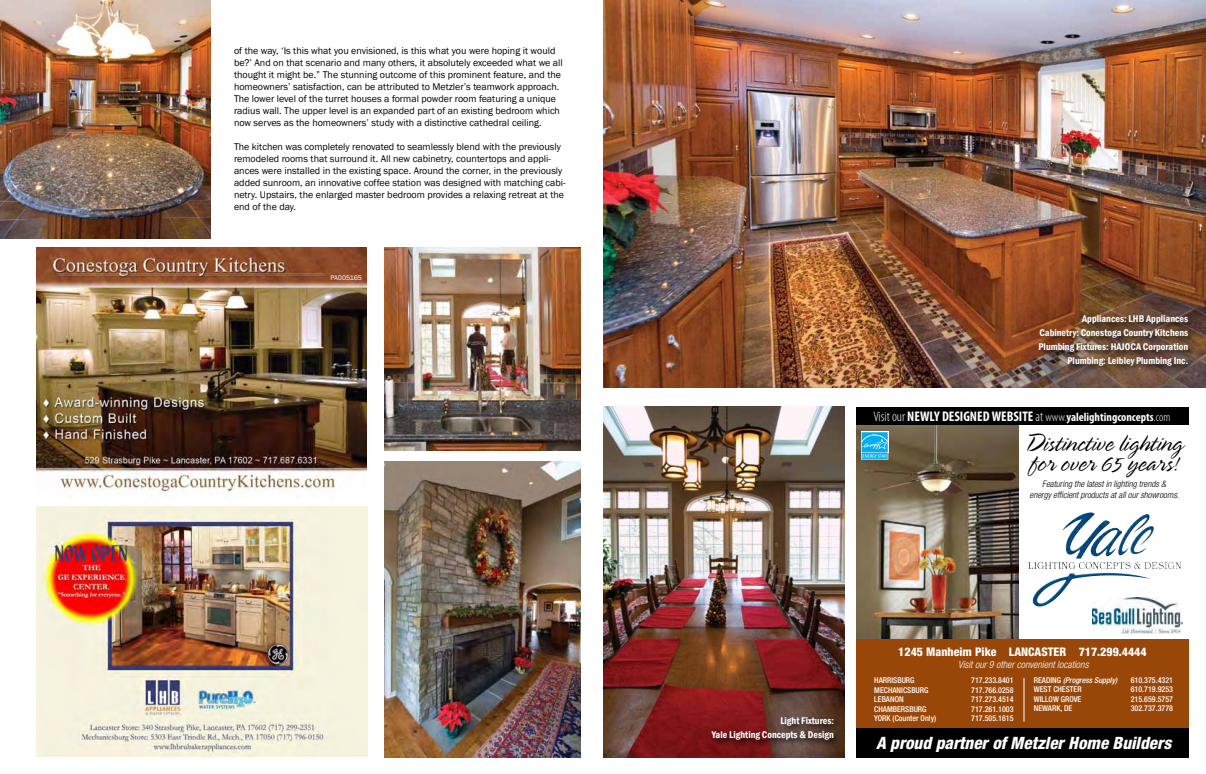
<style>
.page{position:relative;width:1206px;height:774px;background:#fff}
.page>*{position:absolute;margin:0;border:0;box-sizing:border-box;transform-origin:0 0}
.t1{font:300 27px/20.4px "Spring";color:#000}
.t2{font:italic 800 condensed 17px "Helvetica Neue";color:#fff}
.t3{font:700 condensed 14px "Myriad Pro";color:#fff}
.t4{font:800 condensed 11.9px "Helvetica Neue";color:#fff}
.t5{font:10px/12px "Franklin Gothic";color:#000}
.t6{font:600 condensed 10px/14px "Franklin Gothic";color:#fff;text-align:right}
.t7{font:italic 300 condensed 10px "Helvetica Neue";color:#fff}
.t8{font:italic 300 condensed 9px/10.8px "Helvetica Neue";color:#000;text-align:center}
.t9{font:500 condensed 8px "Helvetica Neue";color:#fff}
.t10{font:italic 500 condensed 8px "Helvetica Neue";color:#fff}
.t11{font:7px "Franklin Gothic";color:#fff}
.s1{font-weight:300}
.s2{font-weight:300;font-size:12px}
.s3{font-size:12px}
.s4{font-style:normal}
</style>
<div class="page">
<img style="left:36px;top:506px;width:332px;height:251px">
<img style="left:856px;top:425px;width:163px;height:214px">
<div style="left:856px;top:639px;width:333px;height:90px;background:#994708"></div>
<div style="left:856px;top:728px;width:333px;height:30px;background:#000"></div>
<div style="left:856px;top:407px;width:333px;height:18px;background:#000"></div>
<img style="left:1108px;top:536px;width:17px;height:14px">
<hr style="left:1024px;top:678px;width:1px;height:44px;background:#fff">
<img style="left:1067px;top:512px;width:23px;height:13px">
<svg style="left:861px;top:432px;width:27px;height:28px"></svg>
<img style="left:1092px;top:597px;width:91px;height:36px">
<img style="left:603px;top:407px;width:242px;height:351px">
<img style="left:603px;top:0;width:603px;height:388px">
<img style="left:384px;top:247px;width:197px;height:203px">
<img style="left:0;top:0;width:211px;height:239px">
<img style="left:384px;top:462px;width:197px;height:295px">
<div style="left:709px;top:715px;width:132px;height:33px;background:#000;opacity:.75"></div>
<div style="left:1037px;top:313px;width:159px;height:61px;background:#000;opacity:.75"></div>
<img style="left:36px;top:247px;width:331px;height:250px">
<p class="t5" style="left:234px;top:45px;width:330px">of the way, ‘Is this what you envisioned, is this what you were hoping it would be?’ And on that scenario and many others, it absolutely exceeded what we all thought it might be.” The stunning outcome of this prominent feature, and the homeowners’ satisfaction, can be attributed to Metzler’s teamwork approach.<br>The lower level of the turret houses a formal powder room featuring a unique radius wall. The upper level is an expanded part of an existing bedroom which now serves as the homeowners’ study with a distinctive cathedral ceiling.</p>
<p class="t5" style="left:234px;top:141px;width:333px">The kitchen was completely renovated to seamlessly blend with the previously remodeled rooms that surround it. All new cabinetry, countertops and appli&shy;ances were installed in the existing space. Around the corner, in the previously added sunroom, an innovative coffee station was designed with matching cabi&shy;netry. Upstairs, the enlarged master bedroom provides a relaxing retreat at the end of the day.</p>
<p class="t11" style="left:331px;top:274px;width:33px">PA005165</p>
<p class="t6" style="left:1039px;top:312px;width:151px">Appliances: LHB Appliances<br>Cabinetry: Conestoga Country Kitchens Plumbing Fixtures: HAJOCA Corporation Plumbing: Leibley Plumbing Inc.</p>
<h3 class="t3" style="left:873px;top:408px;width:299px"><span class="s1">Visit our</span> NEWLY DESIGNED WEBSITE <span class="s1">at</span> <span class="s2">www.</span><span class="s3">yalelightingconcepts</span><span class="s2">.com</span></h3>
<h1 class="t1" style="left:1025px;top:433px;width:159px">Distinctive lighting for over 65 years!</h1>
<p class="t8" style="left:1030px;top:478px;width:151px">Featuring the latest in lighting trends &amp;<br>energy efficient products at all our showrooms.</p>
<p class="t6" style="left:712px;top:714px;width:124px">Light Fixtures:<br>Yale Lighting Concepts &amp; Design</p>
<p class="t4" style="left:898px;top:644px;width:250px">1245 Manheim Pike LANCASTER 717.299.4444</p>
<p class="t7" style="left:958px;top:659px;width:132px">Visit our 9 other convenient locations</p>
<p class="t9" style="left:874px;top:675px;width:42px">HARRISBURG</p>
<p class="t9" style="left:971px;top:675px;width:44px">717.233.8401</p>
<p class="t9" style="left:874px;top:685px;width:56px">MECHANICSBURG</p>
<p class="t9" style="left:971px;top:685px;width:44px">717.766.0258</p>
<p class="t9" style="left:874px;top:695px;width:31px">LEBANON</p>
<p class="t9" style="left:971px;top:695px;width:44px">717.273.4514</p>
<p class="t9" style="left:874px;top:704px;width:54px">CHAMBERSBURG</p>
<p class="t9" style="left:971px;top:704px;width:44px">717.261.1003</p>
<p class="t9" style="left:874px;top:714px;width:63px">YORK (Counter Only)</p>
<p class="t9" style="left:971px;top:714px;width:44px">717.505.1615</p>
<p class="t10" style="left:1034px;top:675px;width:85px"><span class="s4">READING</span> (Progress Supply)</p>
<p class="t9" style="left:1131px;top:675px;width:44px">610.375.4321</p>
<p class="t9" style="left:1034px;top:685px;width:49px">WEST CHESTER</p>
<p class="t9" style="left:1131px;top:685px;width:44px">610.719.9253</p>
<p class="t9" style="left:1034px;top:694px;width:49px">WILLOW GROVE</p>
<p class="t9" style="left:1131px;top:694px;width:44px">215.659.5757</p>
<p class="t9" style="left:1034px;top:704px;width:40px">NEWARK, DE</p>
<p class="t9" style="left:1131px;top:704px;width:44px">302.737.3778</p>
<h2 class="t2" style="left:876px;top:733px;width:297px">A proud partner of Metzler Home Builders</h2>
</div>
